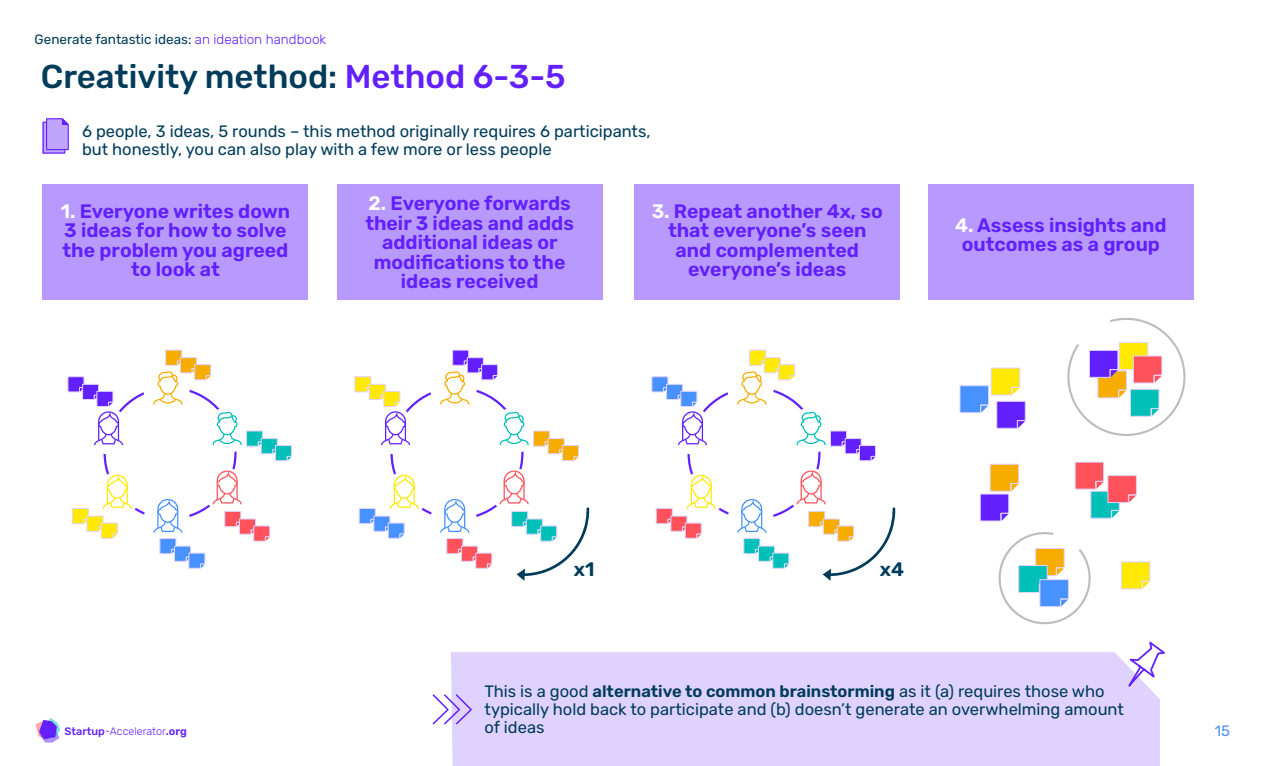
<style>
.page{position:relative;width:1263px;height:766px;background:#fff}
.page>*{position:absolute;margin:0;border:0;box-sizing:border-box;transform-origin:0 0}
.t1{font:500 33px "Rubik";color:#003c5a}
.t2{font:600 19.5px/19.5px "Rubik";color:#621fff;text-align:center}
.t3{font:600 19.5px "Rubik";color:#003c5a}
.t4{font:16.5px/18px "Rubik";color:#003c5a}
.t5{font:15px "Rubik";color:#4892ff}
.t6{font:13.5px "Rubik";color:#003c5a}
.t7{font:300 10.8px "Rubik";color:#621fff}
.s1{font-weight:300;color:#621fff}
.s2{color:#621fff}
.s3{color:#fff}
.s4{font-weight:600}
.s5{font-weight:500}
</style>
<div class="page">
<svg style="left:1121px;top:561px;width:29px;height:28px"></svg>
<div style="left:451px;top:652px;width:709px;height:113px;background:#e0d2ff"></div>
<svg style="left:35px;top:718px;width:25px;height:24px"></svg>
<svg style="left:43px;top:118px;width:26px;height:35px"></svg>
<div style="left:43px;top:184px;width:265px;height:116px;background:#b89aff"></div>
<div style="left:337px;top:184px;width:265px;height:116px;background:#b89aff"></div>
<div style="left:634px;top:184px;width:266px;height:116px;background:#b89aff"></div>
<div style="left:928px;top:184px;width:266px;height:116px;background:#b89aff"></div>
<svg style="left:1118px;top:641px;width:47px;height:60px"></svg>
<svg style="left:432px;top:692px;width:41px;height:34px"></svg>
<svg style="left:153px;top:499px;width:29px;height:33px"></svg>
<svg style="left:440px;top:499px;width:29px;height:33px"></svg>
<svg style="left:737px;top:499px;width:29px;height:33px"></svg>
<svg style="left:213px;top:470px;width:29px;height:34px"></svg>
<svg style="left:447px;top:538px;width:45px;height:30px"></svg>
<svg style="left:744px;top:538px;width:45px;height:30px"></svg>
<svg style="left:213px;top:411px;width:79px;height:50px"></svg>
<svg style="left:499px;top:411px;width:80px;height:50px"></svg>
<svg style="left:796px;top:411px;width:80px;height:50px"></svg>
<svg style="left:1075px;top:462px;width:61px;height:56px"></svg>
<svg style="left:1089px;top:342px;width:73px;height:74px"></svg>
<svg style="left:980px;top:464px;width:39px;height:57px"></svg>
<svg style="left:960px;top:368px;width:65px;height:60px"></svg>
<svg style="left:153px;top:350px;width:58px;height:54px"></svg>
<svg style="left:440px;top:350px;width:58px;height:54px"></svg>
<svg style="left:737px;top:350px;width:58px;height:54px"></svg>
<svg style="left:68px;top:376px;width:55px;height:69px"></svg>
<svg style="left:355px;top:376px;width:55px;height:69px"></svg>
<svg style="left:652px;top:376px;width:55px;height:69px"></svg>
<svg style="left:72px;top:474px;width:60px;height:64px"></svg>
<svg style="left:359px;top:474px;width:60px;height:64px"></svg>
<svg style="left:656px;top:474px;width:60px;height:64px"></svg>
<svg style="left:160px;top:538px;width:45px;height:30px"></svg>
<svg style="left:225px;top:511px;width:45px;height:30px"></svg>
<svg style="left:499px;top:470px;width:91px;height:110px"></svg>
<svg style="left:796px;top:470px;width:100px;height:110px"></svg>
<div style="left:1067px;top:318px;width:118px;height:118px;border:2px solid #bcbcbc;border-radius:50%"></div>
<div style="left:998px;top:532px;width:93px;height:92px;border:2px solid #bcbcbc;border-radius:50%"></div>
<div style="left:1068px;top:305px;width:43px;height:43px;background:#fff;border-radius:50%"></div>
<div style="left:1053px;top:514px;width:37px;height:37px;background:#fff;border-radius:50%"></div>
<svg style="left:1018px;top:548px;width:51px;height:58px"></svg>
<p class="t6" style="left:35px;top:32px;width:293px">Generate fantastic ideas: <span class="s1">an ideation handbook</span></p>
<h1 class="t1" style="left:41px;top:57px;width:526px">Creativity method: <span class="s2">Method 6-3-5</span></h1>
<p class="t4" style="left:82px;top:122px;width:570px">6 people, 3 ideas, 5 rounds – this method originally requires 6 participants, but honestly, you can also play with a few more or less people</p>
<p class="t2" style="left:61px;top:201px;width:231px"><span class="s3">1.</span> Everyone writes down<br>3 ideas for how to solve the problem you agreed to look at</p>
<p class="t2" style="left:365px;top:194px;width:210px"><span class="s3">2.</span> Everyone forwards their 3 ideas and adds additional ideas or modifications to the ideas received</p>
<p class="t2" style="left:652px;top:201px;width:233px"><span class="s3">3.</span> Repeat another 4x, so that everyone’s seen and complemented everyone’s ideas</p>
<p class="t2" style="left:955px;top:215px;width:213px"><span class="s3">4.</span> Assess insights and outcomes as a group</p>
<p class="t3" style="left:574px;top:557px;width:22px">x1</p>
<p class="t3" style="left:880px;top:557px;width:26px">x4</p>
<p class="t4" style="left:485px;top:682px;width:641px">This is a good <span class="s4">alternative to common brainstorming</span> as it (a) requires those who typically hold back to participate and (b) doesn’t generate an overwhelming amount of ideas</p>
<p class="t7" style="left:65px;top:724px;width:124px"><span class="s5">Startup</span>-Accelerator<span class="s4">.org</span></p>
<p class="t5" style="left:1215px;top:721px;width:17px">15</p>
</div>
